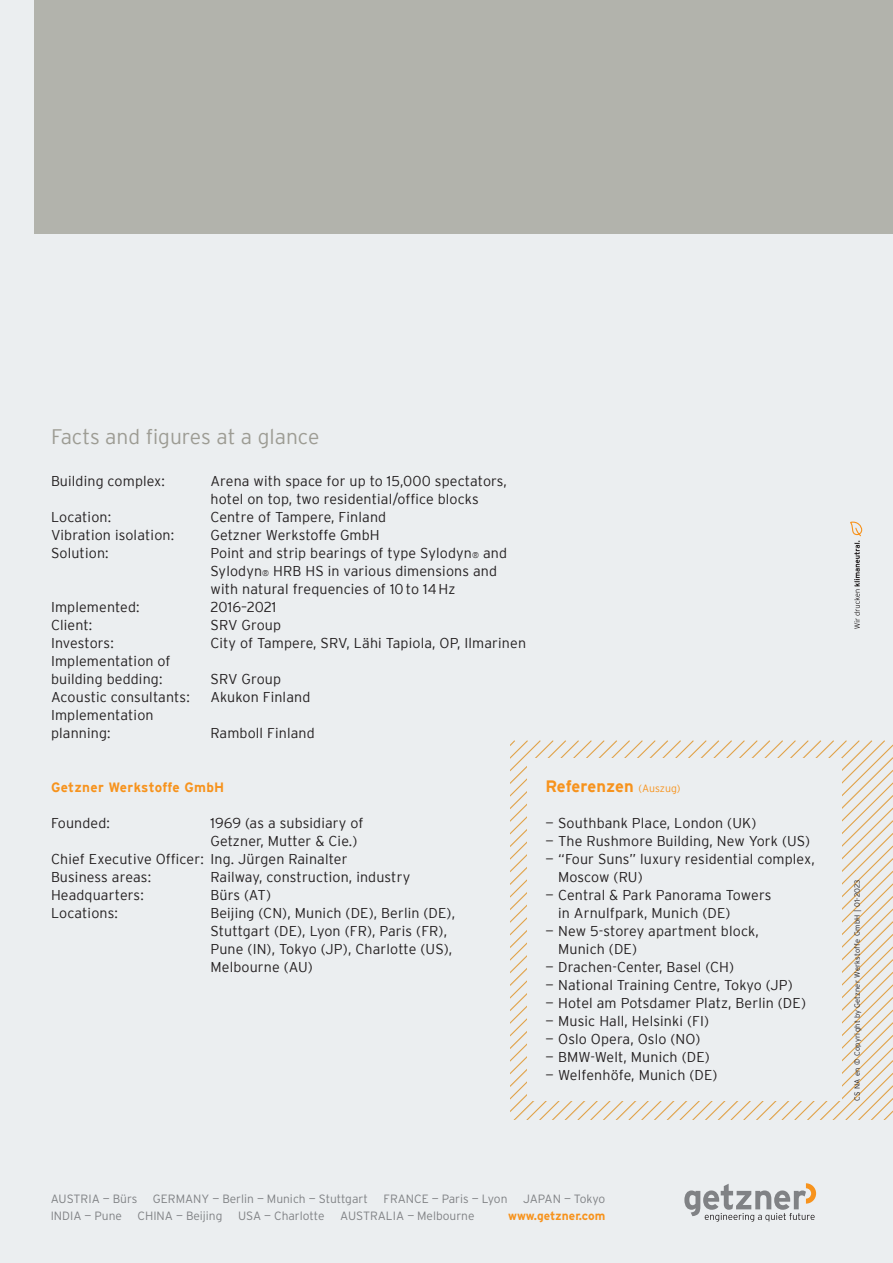
<style>
.page{position:relative;width:893px;height:1263px;background:#ebeef0}
.page>*{position:absolute;margin:0;border:0;box-sizing:border-box;transform-origin:0 0}
.t1{font:300 21px "Interstate";color:#9d9c94}
.t2{font:700 16.5px "Interstate";color:#f7931d}
.t3{font:300 14.25px/18px "Interstate";letter-spacing:.01em;color:#231f20}
.t4{font:700 13.5px "Interstate";letter-spacing:.02em;color:#f7931d}
.t5{font:300 12px "Interstate";color:#808285}
.t6{font:700 12px "Interstate";color:#f7931d}
.t7{font:300 7.5px "Interstate";letter-spacing:.03em;color:#231f20}
.s1{font-size:8.25px}
.s2{font-weight:300;font-size:10.5px}
</style>
<div class="page">
<div style="left:34px;top:0;width:859px;height:234px;background:#b2b3ac"></div>
<svg style="left:511px;top:741px;width:13px;height:378px"></svg>
<svg style="left:715px;top:741px;width:178px;height:378px"></svg>
<svg style="left:684px;top:1183px;width:132px;height:39px"></svg>
<div style="left:527px;top:759px;width:315px;height:342px;background:#ebeef0"></div>
<svg style="left:850px;top:522px;width:13px;height:107px"></svg>
<h1 class="t1" style="left:51px;top:425px;width:270px">Facts and figures at a glance</h1>
<p class="t3" style="left:51px;top:472px;width:116px">Building complex:</p>
<p class="t3" style="left:210px;top:472px;width:298px">Arena with space for up to 15,000 spectators, hotel on top, two residential/office blocks</p>
<p class="t3" style="left:51px;top:508px;width:62px">Location:</p>
<p class="t3" style="left:210px;top:508px;width:177px">Centre of Tampere, Finland</p>
<p class="t3" style="left:51px;top:526px;width:125px">Vibration isolation:</p>
<p class="t3" style="left:210px;top:526px;width:171px">Getzner Werkstoffe GmbH</p>
<p class="t3" style="left:51px;top:544px;width:59px">Solution:</p>
<p class="t3" style="left:210px;top:544px;width:298px">Point and strip bearings of type Sylodyn<span class="s1">®</span> and<br>Sylodyn<span class="s1">®</span> HRB HS in various dimensions and with natural frequencies of 10 to 14Hz</p>
<p class="t3" style="left:51px;top:598px;width:90px">Implemented:</p>
<p class="t3" style="left:210px;top:598px;width:67px">2016–2021</p>
<p class="t3" style="left:51px;top:616px;width:43px">Client:</p>
<p class="t3" style="left:210px;top:616px;width:72px">SRV Group</p>
<p class="t3" style="left:51px;top:634px;width:64px">Investors:</p>
<p class="t3" style="left:210px;top:634px;width:317px">City of Tampere, SRV, Lähi Tapiola, OP, Ilmarinen</p>
<p class="t3" style="left:51px;top:652px;width:121px">Implementation of building bedding:</p>
<p class="t3" style="left:210px;top:670px;width:72px">SRV Group</p>
<p class="t3" style="left:51px;top:688px;width:140px">Acoustic consultants:</p>
<p class="t3" style="left:210px;top:688px;width:101px">Akukon Finland</p>
<p class="t3" style="left:51px;top:706px;width:104px">Implementation planning:</p>
<p class="t3" style="left:210px;top:724px;width:106px">Ramboll Finland</p>
<p class="t4" style="left:51px;top:779px;width:175px">Getzner Werkstoffe GmbH</p>
<p class="t3" style="left:51px;top:814px;width:60px">Founded:</p>
<p class="t3" style="left:210px;top:814px;width:154px">1969 (as a subsidiary of</p>
<p class="t3" style="left:210px;top:832px;width:148px">Getzner, Mutter &amp; Cie.)</p>
<p class="t3" style="left:51px;top:850px;width:298px">Chief Executive Officer: Ing. Jürgen Rainalter</p>
<p class="t3" style="left:51px;top:868px;width:102px">Business areas:</p>
<p class="t3" style="left:210px;top:868px;width:201px">Railway, construction, industry</p>
<p class="t3" style="left:51px;top:886px;width:94px">Headquarters:</p>
<p class="t3" style="left:210px;top:886px;width:62px">Bürs (AT)</p>
<p class="t3" style="left:51px;top:904px;width:68px">Locations:</p>
<p class="t3" style="left:210px;top:904px;width:246px">Beijing (CN), Munich (DE), Berlin (DE), Stuttgart (DE), Lyon (FR), Paris (FR), Pune (IN), Tokyo (JP), Charlotte (US), Melbourne (AU)</p>
<p class="t2" style="left:545px;top:777px;width:137px">Referenzen <span class="s2">(Auszug)</span></p>
<p class="t3" style="left:545px;top:814px;width:213px">— Southbank Place, London (UK)</p>
<p class="t3" style="left:545px;top:832px;width:266px">— The Rushmore Building, New York (US)</p>
<p class="t3" style="left:558px;top:850px;width:258px;text-indent:-13px">— “Four Suns” luxury residential complex,<br>Moscow (RU)</p>
<p class="t3" style="left:558px;top:886px;width:215px;text-indent:-13px">— Central &amp; Park Panorama Towers in Arnulfpark, Munich (DE)</p>
<p class="t3" style="left:558px;top:922px;width:202px;text-indent:-13px">— New 5-storey apartment block,<br>Munich (DE)</p>
<p class="t3" style="left:545px;top:958px;width:190px">— Drachen-Center, Basel (CH)</p>
<p class="t3" style="left:545px;top:976px;width:249px">— National Training Centre, Tokyo (JP)</p>
<p class="t3" style="left:545px;top:994px;width:262px">— Hotel am Potsdamer Platz, Berlin (DE)</p>
<p class="t3" style="left:545px;top:1012px;width:165px">— Music Hall, Helsinki (FI)</p>
<p class="t3" style="left:545px;top:1030px;width:156px">— Oslo Opera, Oslo (NO)</p>
<p class="t3" style="left:545px;top:1048px;width:166px">— BMW-Welt, Munich (DE)</p>
<p class="t3" style="left:545px;top:1066px;width:174px">— Welfenhöfe, Munich (DE)</p>
<p class="t5" style="left:51px;top:1192px;width:88px">AUSTRIA — Bürs</p>
<p class="t5" style="left:153px;top:1192px;width:216px">GERMANY — Berlin — Munich — Stuttgart</p>
<p class="t5" style="left:384px;top:1192px;width:125px">FRANCE — Paris — Lyon</p>
<p class="t5" style="left:523px;top:1192px;width:84px">JAPAN — Tokyo</p>
<p class="t5" style="left:51px;top:1209px;width:73px">INDIA — Pune</p>
<p class="t5" style="left:138px;top:1209px;width:86px">CHINA — Beijing</p>
<p class="t5" style="left:238px;top:1209px;width:88px">USA — Charlotte</p>
<p class="t5" style="left:340px;top:1209px;width:136px">AUSTRALIA — Melbourne</p>
<p class="t6" style="left:508px;top:1209px;width:99px">www.getzner.com</p>
<p class="t7" style="left:853px;top:1101px;width:223px;rotate:-90deg">CS NA en © Copyright by Getzner Werkstoffe GmbH | 01-2023</p>
</div>
